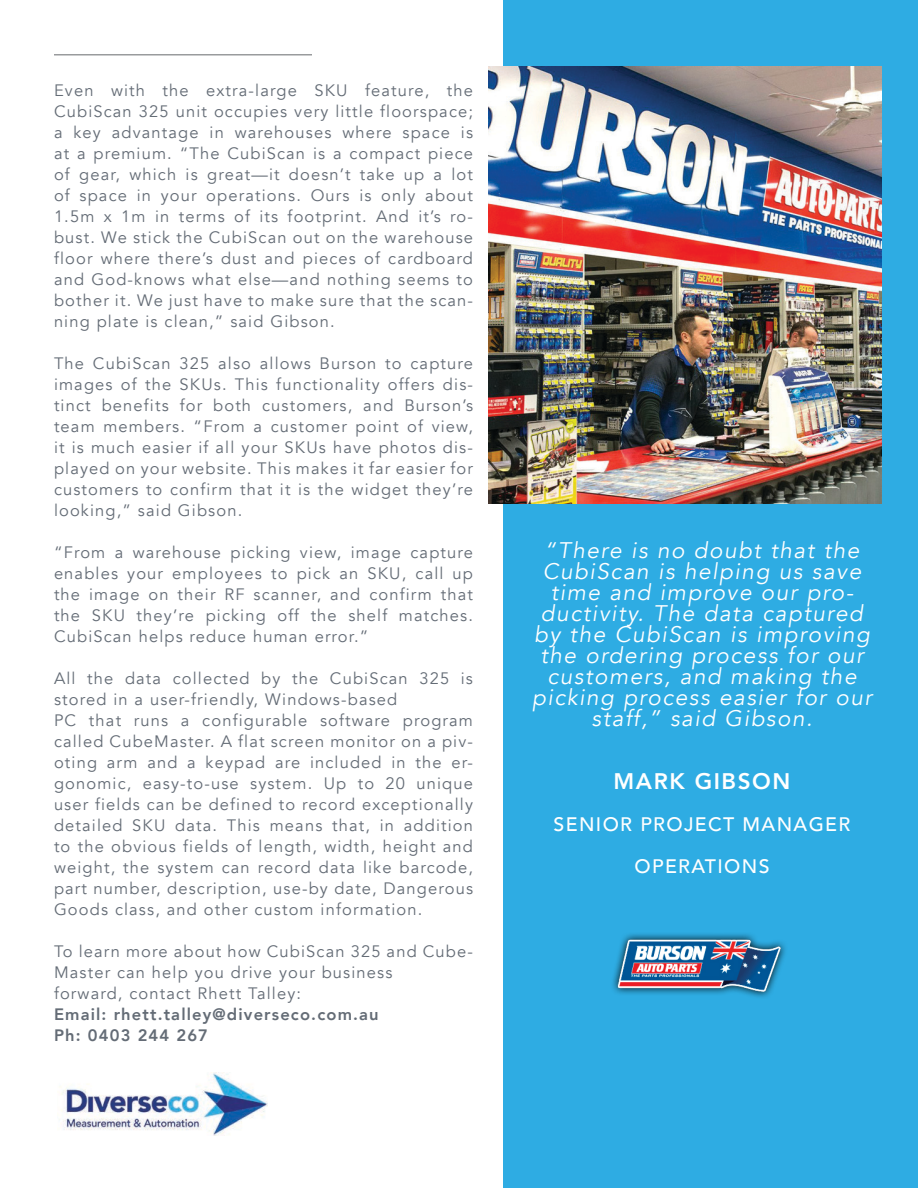
<style>
.page{position:relative;width:918px;height:1188px;background:#fff}
.page>*{position:absolute;margin:0;border:0;box-sizing:border-box;transform-origin:0 0}
.t1{font:italic 22.5px/21px "Avenir";letter-spacing:.07em;color:#fff;text-align:center}
.t2{font:800 22.5px "Avenir";letter-spacing:.07em;color:#fff}
.t3{font:500 19.5px "Avenir";letter-spacing:.07em;color:#fff}
.t4{font:16.5px/21px "Avenir";letter-spacing:.07em;color:#646c76;text-align:justify}
.t5{font:800 16.5px "Avenir";letter-spacing:.07em;color:#646c76}
</style>
<div class="page">
<hr style="left:54px;top:54px;width:258px;height:2px;background:#999b9d">
<div style="left:503px;top:0;width:415px;height:1188px;background:#2eace3"></div>
<img style="left:60px;top:1073px;width:207px;height:62px">
<img style="left:488px;top:67px;width:393px;height:436px">
<img style="left:613px;top:934px;width:173px;height:63px">
<p class="t4" style="left:54px;top:80px;width:421px">Even with the extra-large SKU feature, the CubiScan 325 unit occupies very little floorspace; a key advantage in warehouses where space is at a premium. “The CubiScan is a compact piece of gear, which is great—it doesn’t take up a lot of space in your operations. Ours is only about 1.5m x 1m in terms of its footprint. And it’s ro&shy;bust. We stick the CubiScan out on the warehouse floor where there’s dust and pieces of cardboard and God-knows what else—and nothing seems to bother it. We just have to make sure that the scan&shy;ning plate is clean,” said Gibson.</p>
<p class="t4" style="left:54px;top:353px;width:421px">The CubiScan 325 also allows Burson to capture images of the SKUs. This functionality offers dis&shy;tinct benefits for both customers, and Burson’s team members. “From a customer point of view, it is much easier if all your SKUs have photos dis&shy;played on your website. This makes it far easier for customers to confirm that it is the widget they’re looking,” said Gibson.</p>
<p class="t4" style="left:54px;top:542px;width:421px">“From a warehouse picking view, image capture enables your employees to pick an SKU, call up the image on their RF scanner, and confirm that the SKU they’re picking off the shelf matches.<br>CubiScan helps reduce human error.”</p>
<p class="t4" style="left:54px;top:668px;width:421px">All the data collected by the CubiScan 325 is stored in a user-friendly, Windows-based</p>
<p class="t4" style="left:54px;top:710px;width:421px">PC that runs a configurable software program called CubeMaster. A flat screen monitor on a piv&shy;oting arm and a keypad are included in the er&shy;gonomic, easy-to-use system. Up to 20 unique user fields can be defined to record exceptionally detailed SKU data. This means that, in addition to the obvious fields of length, width, height and weight, the system can record data like barcode, part number, description, use-by date, Dangerous Goods class, and other custom information.</p>
<p class="t4" style="left:54px;top:941px;width:421px">To learn more about how CubiScan 325 and Cube-<br>Master can help you drive your business</p>
<p class="t4" style="left:54px;top:983px;width:249px">forward, contact Rhett Talley:</p>
<p class="t5" style="left:54px;top:1002px;width:326px">Email: rhett.talley@diverseco.com.au</p>
<p class="t5" style="left:54px;top:1023px;width:156px">Ph: 0403 244 267</p>
<p class="t1" style="left:532px;top:540px;width:341px">“There is no doubt that the<br>CubiScan is helping us save time and improve our pro&shy;ductivity. The data captured by the CubiScan is improving the ordering process for our customers, and making the picking process easier for our staff,” said Gibson.</p>
<p class="t2" style="left:614px;top:764px;width:178px">MARK GIBSON</p>
<p class="t3" style="left:554px;top:807px;width:298px">SENIOR PROJECT MANAGER</p>
<p class="t3" style="left:634px;top:849px;width:137px">OPERATIONS</p>
</div>
